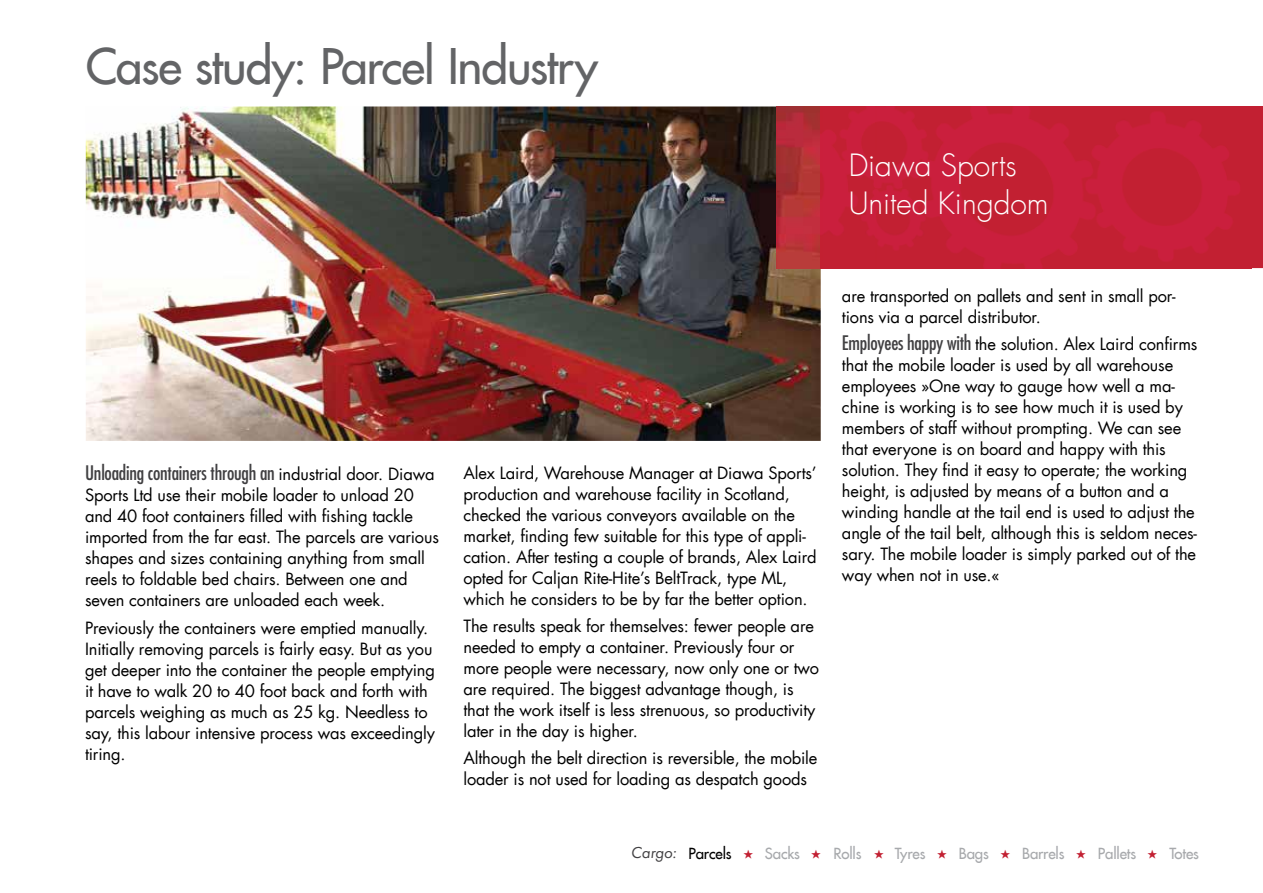
<style>
.page{position:relative;width:1263px;height:893px;background:#fff}
.page>*{position:absolute;margin:0;border:0;box-sizing:border-box;transform-origin:0 0}
.t1{font:48px "Futura LT";letter-spacing:-.025em;color:#636466}
.t2{font:300 30px/37.5px "Futura LT";color:#fff}
.t3{font:condensed 19.5px "Futura LT";letter-spacing:-.01em;color:#414042}
.t4{font:16.5px/21px "Futura LT";letter-spacing:-.01em;color:#000}
.t5{font:15px "Futura LT";letter-spacing:-.01em;color:#a7a9ac}
.t6{font:15px "Futura LT";letter-spacing:-.01em;color:#000}
.t7{font:10.5px "Sim Hei";color:#c22032}
.s1{font-stretch:normal;font-size:16.5px;color:#000}
.s2{font-stretch:condensed;font-size:19.5px;color:#414042}
.s3{font-family:"Futura PT";font-style:italic;font-size:16.5px;color:#414042}
.s4{font-family:"Sim Hei";font-size:10.5px;color:#c22032}
</style>
<div class="page">
<img style="left:86px;top:106px;width:735px;height:335px">
<div style="left:1251px;top:106px;width:12px;height:162px;background:#c22032"></div>
<img style="left:777px;top:106px;width:474px;height:162px">
<h1 class="t1" style="left:86px;top:35px;width:514px">Case study: Parcel Industry</h1>
<h2 class="t2" style="left:849px;top:148px;width:201px">Diawa Sports<br>United Kingdom</h2>
<p class="t3" style="left:85px;top:461px;width:351px">Unloading containers through an <span class="s1">industrial door. Diawa</span></p>
<p class="t4" style="left:85px;top:485px;width:355px">Sports Ltd use their mobile loader to unload 20 and 40 foot containers filled with fishing tackle imported from the far east. The parcels are various shapes and sizes containing anything from small reels to foldable bed chairs. Between one and seven containers are unloaded each week.</p>
<p class="t4" style="left:85px;top:617px;width:351px">Previously the containers were emptied manually.<br>Initially removing parcels is fairly easy. But as you get deeper into the container the people emptying it have to walk 20 to 40 foot back and forth with parcels weighing as much as 25 kg. Needless to say, this labour intensive process was exceedingly tiring.</p>
<p class="t4" style="left:463px;top:462px;width:355px">Alex Laird, Warehouse Manager at Diawa Sports’ production and warehouse facility in Scotland, checked the various conveyors available on the market, finding few suitable for this type of appli&shy;cation. After testing a couple of brands, Alex Laird opted for Caljan Rite-Hite’s BeltTrack, type ML, which he considers to be by far the better option.</p>
<p class="t4" style="left:463px;top:616px;width:357px">The results speak for themselves: fewer people are needed to empty a container. Previously four or more people were necessary, now only one or two are required. The biggest advantage though, is that the work itself is less strenuous, so productivity later in the day is higher.</p>
<p class="t4" style="left:463px;top:748px;width:355px">Although the belt direction is reversible, the mobile loader is not used for loading as despatch goods</p>
<p class="t4" style="left:842px;top:285px;width:335px">are transported on pallets and sent in small por&shy;tions via a parcel distributor.</p>
<p class="t4" style="left:842px;top:334px;width:357px"><span class="s2">Employees happy with</span> the solution. Alex Laird confirms that the mobile loader is used by all warehouse employees »One way to gauge how well a ma&shy;chine is working is to see how much it is used by members of staff without prompting. We can see that everyone is on board and happy with this solution. They find it easy to operate; the working height, is adjusted by means of a button and a winding handle at the tail end is used to adjust the angle of the tail belt, although this is seldom neces&shy;sary. The mobile loader is simply parked out of the way when not in use.«</p>
<p class="t6" style="left:631px;top:843px;width:102px"><span class="s3">Cargo:</span> Parcels</p>
<p class="t5" style="left:765px;top:843px;width:37px">Sacks</p>
<p class="t5" style="left:833px;top:843px;width:30px">Rolls</p>
<p class="t7" style="left:743px;top:849px;width:12px">★</p>
<p class="t7" style="left:811px;top:849px;width:12px">★</p>
<p class="t5" style="left:874px;top:843px;width:53px"><span class="s4">★</span> Tyres</p>
<p class="t5" style="left:959px;top:843px;width:31px">Bags</p>
<p class="t5" style="left:1022px;top:843px;width:44px">Barrels</p>
<p class="t5" style="left:1098px;top:843px;width:40px">Pallets</p>
<p class="t5" style="left:1169px;top:843px;width:31px">Totes</p>
<p class="t7" style="left:937px;top:849px;width:12px">★</p>
<p class="t7" style="left:1000px;top:849px;width:12px">★</p>
<p class="t7" style="left:1076px;top:849px;width:12px">★</p>
<p class="t7" style="left:1147px;top:849px;width:12px">★</p>
</div>
